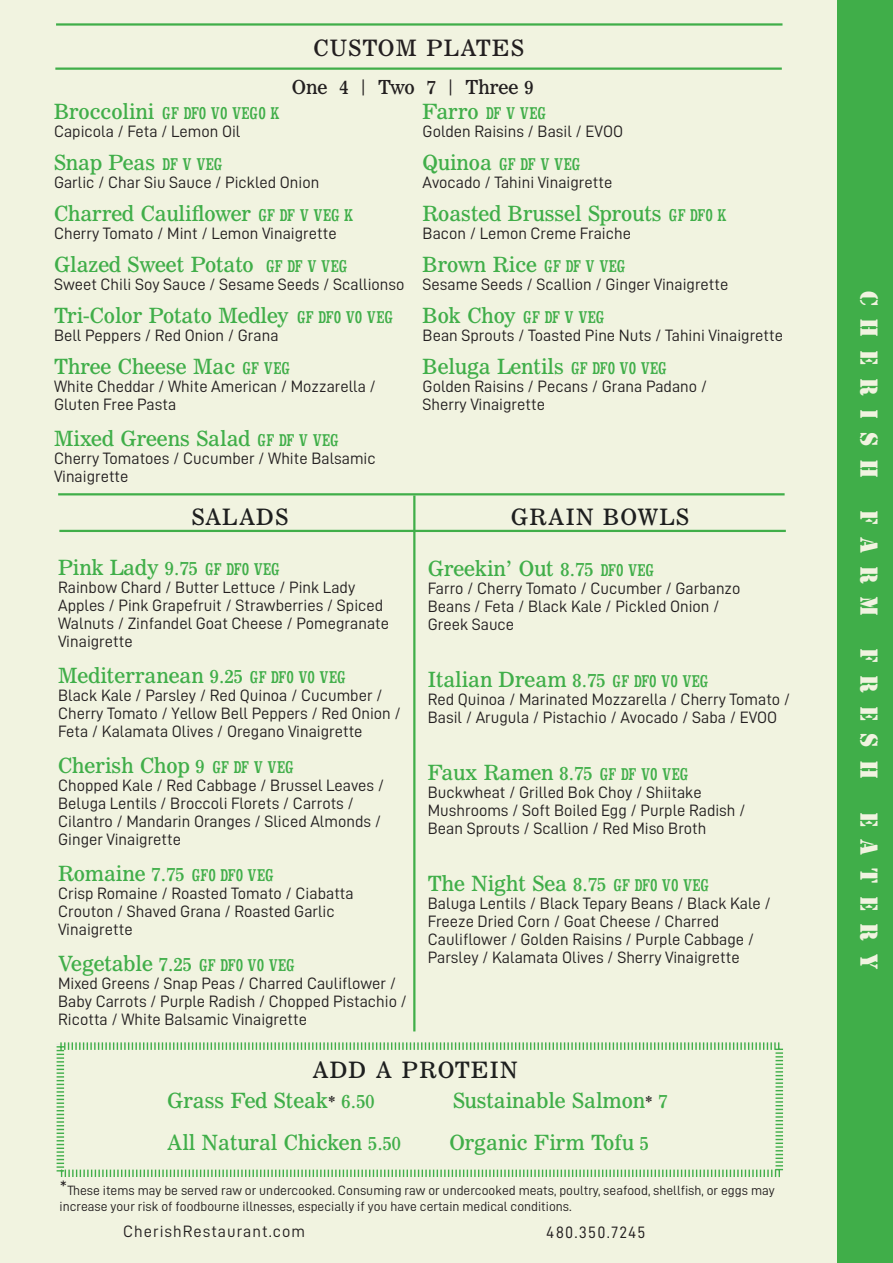
<style>
.page{position:relative;width:893px;height:1263px;background:#fff}
.page>*{position:absolute;margin:0;border:0;box-sizing:border-box;transform-origin:0 0}
.t1{font:25.5px "Stencil";letter-spacing:.5em;color:#f1f3e0}
.t2{font:21px "News AT Number Two";letter-spacing:.06em;color:#1e1f1f}
.t3{font:21px "News AT Number Two";letter-spacing:.06em;color:#231f20}
.t4{font:19.5px "News AT Number Two";color:#40ae49}
.t5{font:18px "Mister Sinatra Slim";letter-spacing:.025em;color:#40ae49}
.t6{font:18px "News AT Number Two";color:#231f20}
.t7{font:16.5px/18px "D DIN";color:#231f20}
.t8{font:16.5px "D DIN";letter-spacing:.06em;color:#231f20}
.t9{font:16.5px "D DIN";letter-spacing:.07em;color:#231f20}
.t10{font:13.5px/16.2px "D DIN";color:#231f20}
.s1{font-family:"News AT Number Two";font-size:19.5px}
.s2{font-family:"Mister Sinatra Slim";font-size:18px}
.s3{font-size:18px}
.s4{font-family:"News AT Number Two"}
.s5{font-size:15px;color:#231f20}
.s6{font-size:21px}
</style>
<div class="page">
<div style="left:0;top:0;width:837px;height:1263px;background:#f1f3e0"></div>
<div style="left:837px;top:0;width:56px;height:1263px;background:#40ae49"></div>
<hr style="left:58px;top:493px;width:727px;height:2px;background:#40ae49">
<hr style="left:413px;top:495px;width:2px;height:536px;background:#40ae49">
<hr style="left:59px;top:530px;width:727px;height:2px;background:#40ae49">
<hr style="left:55px;top:68px;width:727px;height:2px;background:#40ae49">
<hr style="left:56px;top:23px;width:726px;height:3px;background:#40ae49">
<svg style="left:56px;top:1042px;width:727px;height:136px"></svg>
<div style="left:60px;top:1177px;width:718px;height:38px;background:#f1f3e0"></div>
<p class="t3" style="left:313px;top:34px;width:212px">CUSTOM PLATES</p>
<p class="t6" style="left:292px;top:75px;width:243px">One 4 | Two 7 | Three 9</p>
<p class="t5" style="left:54px;top:104px;width:227px"><span class="s1">Broccolini</span> GF DFO VO VEGO K</p>
<p class="t7" style="left:54px;top:122px;width:188px">Capicola / Feta / Lemon Oil</p>
<p class="t4" style="left:54px;top:150px;width:170px">Snap Peas <span class="s2">DF V VEG</span></p>
<p class="t7" style="left:54px;top:173px;width:267px">Garlic / Char Siu Sauce / Pickled Onion</p>
<p class="t4" style="left:54px;top:201px;width:301px">Charred Cauliflower <span class="s2">GF DF V VEG K</span></p>
<p class="t7" style="left:54px;top:224px;width:284px">Cherry Tomato / Mint / Lemon Vinaigrette</p>
<p class="t4" style="left:54px;top:252px;width:295px">Glazed Sweet Potato <span class="s2">GF DF V VEG</span></p>
<p class="t7" style="left:54px;top:275px;width:352px">Sweet Chili Soy Sauce / Sesame Seeds / Scallionso</p>
<p class="t4" style="left:54px;top:303px;width:341px">Tri-Color Potato Medley <span class="s2">GF DFO VO VEG</span></p>
<p class="t7" style="left:54px;top:326px;width:226px">Bell Peppers / Red Onion / Grana</p>
<p class="t4" style="left:54px;top:354px;width:238px">Three Cheese Mac <span class="s2">GF VEG</span></p>
<p class="t7" style="left:54px;top:377px;width:323px">White Cheddar / White American / Mozzarella /</p>
<p class="t7" style="left:54px;top:395px;width:124px">Gluten Free Pasta</p>
<p class="t4" style="left:54px;top:426px;width:286px">Mixed Greens Salad <span class="s2">GF DF V VEG</span></p>
<p class="t7" style="left:54px;top:449px;width:323px">Cherry Tomatoes / Cucumber / White Balsamic<br>Vinaigrette</p>
<p class="t5" style="left:423px;top:104px;width:125px"><span class="s1">Farro</span> DF V VEG</p>
<p class="t7" style="left:423px;top:122px;width:202px">Golden Raisins / Basil / EVOO</p>
<p class="t5" style="left:423px;top:155px;width:159px"><span class="s1">Quinoa</span> GF DF V VEG</p>
<p class="t7" style="left:423px;top:173px;width:191px">Avocado / Tahini Vinaigrette</p>
<p class="t4" style="left:423px;top:201px;width:306px">Roasted Brussel Sprouts <span class="s2">GF DFO K</span></p>
<p class="t7" style="left:423px;top:224px;width:210px">Bacon / Lemon Creme Fraiche</p>
<p class="t4" style="left:423px;top:252px;width:204px">Brown Rice <span class="s2">GF DF V VEG</span></p>
<p class="t7" style="left:423px;top:275px;width:307px">Sesame Seeds / Scallion / Ginger Vinaigrette</p>
<p class="t5" style="left:423px;top:308px;width:184px"><span class="s1">Bok Choy</span> GF DF V VEG</p>
<p class="t7" style="left:423px;top:326px;width:362px">Bean Sprouts / Toasted Pine Nuts / Tahini Vinaigrette</p>
<p class="t4" style="left:423px;top:354px;width:246px">Beluga Lentils <span class="s2">GF DFO VO VEG</span></p>
<p class="t7" style="left:423px;top:377px;width:286px">Golden Raisins / Pecans / Grana Padano /</p>
<p class="t7" style="left:423px;top:395px;width:124px">Sherry Vinaigrette</p>
<p class="t2" style="left:192px;top:503px;width:98px">SALADS</p>
<p class="t2" style="left:511px;top:503px;width:180px">GRAIN BOWLS</p>
<p class="t4" style="left:58px;top:554px;width:223px">Pink Lady <span class="s3">9.75</span> <span class="s2">GF DFO VEG</span></p>
<p class="t7" style="left:58px;top:578px;width:332px">Rainbow Chard / Butter Lettuce / Pink Lady Apples / Pink Grapefruit / Strawberries / Spiced Walnuts / Zinfandel Goat Cheese / Pomegranate Vinaigrette</p>
<p class="t4" style="left:58px;top:662px;width:289px">Mediterranean <span class="s3">9.25</span> <span class="s2">GF DFO VO VEG</span></p>
<p class="t7" style="left:58px;top:686px;width:344px">Black Kale / Parsley / Red Quinoa / Cucumber /<br>Cherry Tomato / Yellow Bell Peppers / Red Onion /<br>Feta / Kalamata Olives / Oregano Vinaigrette</p>
<p class="t4" style="left:58px;top:752px;width:237px">Cherish Chop <span class="s3">9</span> <span class="s2">GF DF V VEG</span></p>
<p class="t7" style="left:58px;top:776px;width:328px">Chopped Kale / Red Cabbage / Brussel Leaves /<br>Beluga Lentils / Broccoli Florets / Carrots /</p>
<p class="t7" style="left:58px;top:812px;width:324px">Cilantro / Mandarin Oranges / Sliced Almonds /<br>Ginger Vinaigrette</p>
<p class="t5" style="left:58px;top:866px;width:217px"><span class="s1">Romaine</span> <span class="s4">7.75</span> GFO DFO VEG</p>
<p class="t7" style="left:58px;top:884px;width:297px">Crisp Romaine / Roasted Tomato / Ciabatta<br>Crouton / Shaved Grana / Roasted Garlic<br>Vinaigrette</p>
<p class="t5" style="left:58px;top:956px;width:238px"><span class="s1">Vegetable</span> <span class="s4">7.25</span> GF DFO VO VEG</p>
<p class="t7" style="left:58px;top:974px;width:350px">Mixed Greens / Snap Peas / Charred Cauliflower /<br>Baby Carrots / Purple Radish / Chopped Pistachio /<br>Ricotta / White Balsamic Vinaigrette</p>
<p class="t4" style="left:428px;top:555px;width:228px">Greekin’ Out <span class="s3">8.75</span> <span class="s2">DFO VEG</span></p>
<p class="t7" style="left:428px;top:579px;width:314px">Farro / Cherry Tomato / Cucumber / Garbanzo<br>Beans / Feta / Black Kale / Pickled Onion /<br>Greek Sauce</p>
<p class="t4" style="left:428px;top:666px;width:282px">Italian Dream <span class="s3">8.75</span> <span class="s2">GF DFO VO VEG</span></p>
<p class="t7" style="left:428px;top:690px;width:364px">Red Quinoa / Marinated Mozzarella / Cherry Tomato /<br>Basil / Arugula / Pistachio / Avocado / Saba / EVOO</p>
<p class="t4" style="left:428px;top:759px;width:262px">Faux Ramen <span class="s3">8.75</span> <span class="s2">GF DF VO VEG</span></p>
<p class="t7" style="left:428px;top:783px;width:319px">Buckwheat / Grilled Bok Choy / Shiitake<br>Mushrooms / Soft Boiled Egg / Purple Radish /<br>Bean Sprouts / Scallion / Red Miso Broth</p>
<p class="t4" style="left:428px;top:870px;width:283px">The Night Sea <span class="s3">8.75</span> <span class="s2">GF DFO VO VEG</span></p>
<p class="t7" style="left:428px;top:894px;width:344px">Baluga Lentils / Black Tepary Beans / Black Kale / Freeze Dried Corn / Goat Cheese / Charred Cauliflower / Golden Raisins / Purple Cabbage / Parsley / Kalamata Olives / Sherry Vinaigrette</p>
<p class="t2" style="left:313px;top:1056px;width:206px">ADD A PROTEIN</p>
<p class="t4" style="left:167px;top:1088px;width:209px">Grass Fed Steak<span class="s5">*</span> <span class="s3">6.50</span></p>
<p class="t4" style="left:453px;top:1088px;width:216px">Sustainable Salmon<span class="s5">*</span> <span class="s3">7</span></p>
<p class="t4" style="left:167px;top:1130px;width:235px">All Natural Chicken <span class="s3">5.50</span></p>
<p class="t4" style="left:449px;top:1130px;width:201px">Organic Firm Tofu <span class="s3">5</span></p>
<p class="t10" style="left:60px;top:1181px;width:717px"><span class="s6">*</span>These items may be served raw or undercooked. Consuming raw or undercooked meats, poultry, seafood, shellfish, or eggs may increase your risk of foodbourne illnesses, especially if you have certain medical conditions.</p>
<p class="t8" style="left:123px;top:1222px;width:183px">CherishRestaurant.com</p>
<p class="t9" style="left:546px;top:1224px;width:101px">480.350.7245</p>
<p class="t1" style="left:884px;top:291px;width:189px;rotate:90deg">CHERISH</p>
<p class="t1" style="left:884px;top:510px;width:108px;rotate:90deg">FARM</p>
<p class="t1" style="left:884px;top:648px;width:133px;rotate:90deg">FRESH</p>
<p class="t1" style="left:884px;top:811px;width:159px;rotate:90deg">EATERY</p>
</div>
